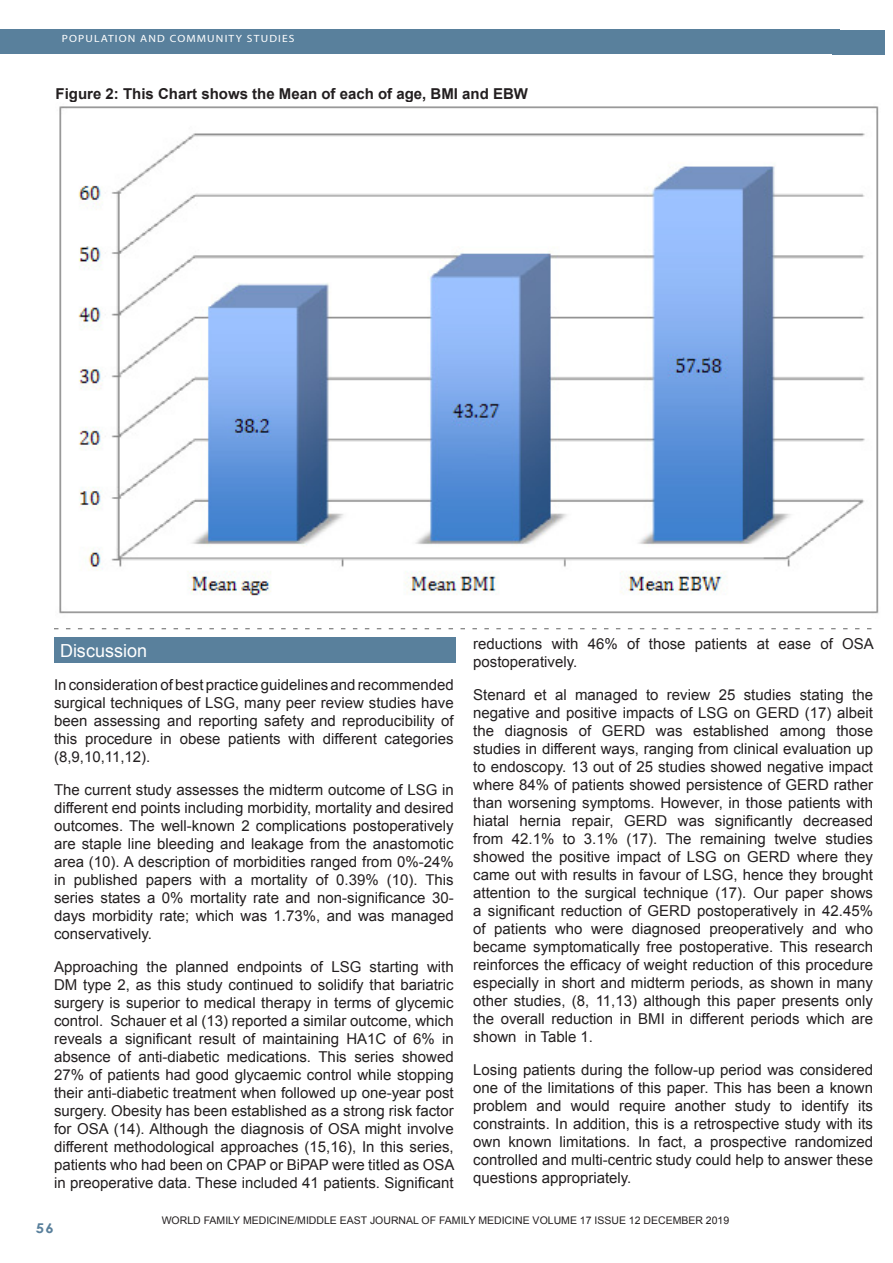
<style>
.page{position:relative;width:893px;height:1263px;background:#fff}
.page>*{position:absolute;margin:0;border:0;box-sizing:border-box;transform-origin:0 0}
.Footnote_Text{font:18px "Arial";color:#fff}
.Footnote_Text-2{font:15px/18px "Arial";color:#231f20;text-align:justify}
.Footnote_Text-3{font:700 15px "Arial";color:#231f20}
.t1{font:700 13.5px "Century Gothic";color:#59809c;scale:1.1 1}
.Footnote_Text-4{font:10.5px "Arial";color:#231f20}
.t2{font:10.5px "Myriad";letter-spacing:.1em;color:#fff;scale:1.1 1}
</style>
<div class="page">
<div style="left:0;top:30px;width:840px;height:24px;background:#59809c"></div>
<img style="left:59px;top:106px;width:820px;height:508px">
<svg style="left:54px;top:628px;width:818px;height:1px"></svg>
<div style="left:54px;top:638px;width:401px;height:25px;background:#59809c"></div>
<div style="left:832px;top:30px;width:53px;height:24px;background:#59809c"></div>
<p class="t2" style="left:62px;top:34px;width:213px">POPULATION AND COMMUNITY STUDIES</p>
<p class="Footnote_Text-3" style="left:56px;top:84px;width:474px">Figure 2: This Chart shows the Mean of each of age, BMI and EBW</p>
<p class="Footnote_Text-2" style="left:473px;top:634px;width:402px">reductions with 46% of those patients at ease of OSA postoperatively.</p>
<p class="Footnote_Text-2" style="left:473px;top:685px;width:401px">Stenard et al managed to review 25 studies stating the negative and positive impacts of LSG on GERD (17) albeit the diagnosis of GERD was established among those studies in different ways, ranging from clinical evaluation up to endoscopy. 13 out of 25 studies showed negative impact where 84% of patients showed persistence of GERD rather than worsening symptoms. However, in those patients with hiatal hernia repair, GERD was significantly decreased from 42.1% to 3.1% (17). The remaining twelve studies showed the positive impact of LSG on GERD where they came out with results in favour of LSG, hence they brought attention to the surgical technique (17). Our paper shows a significant reduction of GERD postoperatively in 42.45% of patients who were diagnosed preoperatively and who became symptomatically free postoperative. This research reinforces the efficacy of weight reduction of this procedure especially in short and midterm periods, as shown in many other studies, (8, 11,13) although this paper presents only the overall reduction in BMI in different periods which are shown in Table 1.</p>
<p class="Footnote_Text-2" style="left:473px;top:1060px;width:401px">Losing patients during the follow-up period was considered one of the limitations of this paper. This has been a known problem and would require another study to identify its constraints. In addition, this is a retrospective study with its own known limitations. In fact, a prospective randomized controlled and multi-centric study could help to answer these questions appropriately.</p>
<p class="Footnote_Text-4" style="left:162px;top:1214px;width:569px">WORLD FAMILY MEDICINE/MIDDLE EAST JOURNAL OF FAMILY MEDICINE VOLUME 17 ISSUE 12 DECEMBER 2019</p>
<p class="Footnote_Text" style="left:60px;top:638px;width:89px">Discussion</p>
<p class="Footnote_Text-2" style="left:54px;top:675px;width:401px">In consideration of best practice guidelines and recommended surgical techniques of LSG, many peer review studies have been assessing and reporting safety and reproducibility of this procedure in obese patients with different categories (8,9,10,11,12).</p>
<p class="Footnote_Text-2" style="left:54px;top:780px;width:401px">The current study assesses the midterm outcome of LSG in different end points including morbidity, mortality and desired outcomes. The well-known 2 complications postoperatively are staple line bleeding and leakage from the anastomotic area (10). A description of morbidities ranged from 0%-24% in published papers with a mortality of 0.39% (10). This series states a 0% mortality rate and non-significance 30- days morbidity rate; which was 1.73%, and was managed conservatively.</p>
<p class="Footnote_Text-2" style="left:54px;top:957px;width:402px">Approaching the planned endpoints of LSG starting with DM type 2, as this study continued to solidify that bariatric surgery is superior to medical therapy in terms of glycemic control. Schauer et al (13) reported a similar outcome, which reveals a significant result of maintaining HA1C of 6% in absence of anti-diabetic medications. This series showed 27% of patients had good glycaemic control while stopping their anti-diabetic treatment when followed up one-year post surgery. Obesity has been established as a strong risk factor for OSA (14). Although the diagnosis of OSA might involve different methodological approaches (15,16), In this series, patients who had been on CPAP or BiPAP were titled as OSA in preoperative data. These included 41 patients. Significant</p>
<p class="t1" style="left:36px;top:1217px;width:18px">56</p>
</div>
